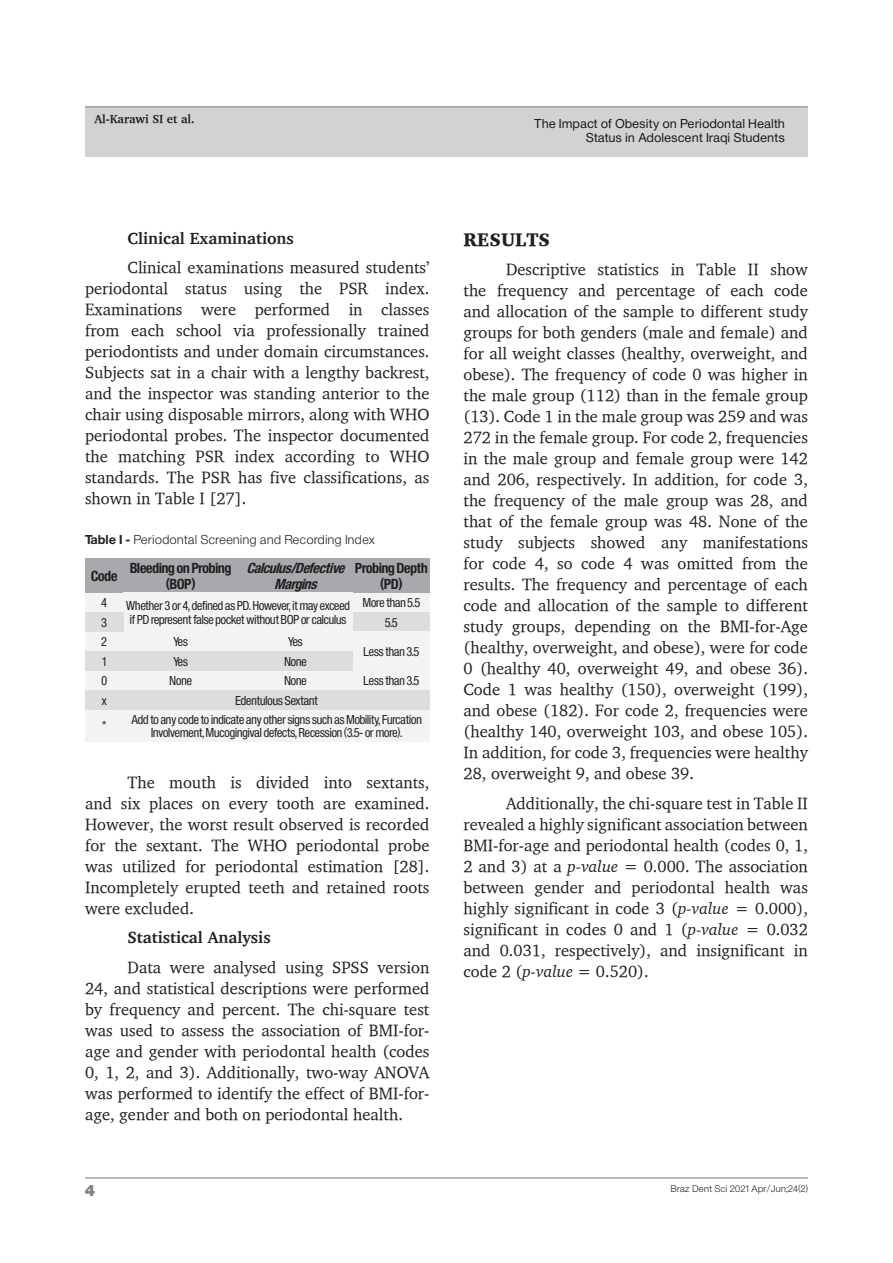
<style>
.page{position:relative;width:893px;height:1263px;background:#fff}
.page>*{position:absolute;margin:0;border:0;box-sizing:border-box;transform-origin:0 0}
.t1{font:900 18.75px "Charter";color:#231f20}
.t2{font:16.5px/21px "Charter";color:#231f20;text-align:justify}
.t3{font:700 16.5px "Charter";color:#231f20}
.t4{font:15px "Sh Europa Nr 2 Ultra";color:#808285}
.t5{font:700 13.5px/15.5px "Sh Europa Nr 2 Con";color:#231f20;text-align:center}
.t6{font:italic 700 13.5px/15.6px "Sh Europa Nr 2 Con";color:#231f20;text-align:center}
.t7{font:12px/13.8px "Sh Europa Nr 2 Con";color:#231f20}
.t8{font:12px/14.4px "Sh Europa Nr 2";letter-spacing:.05em;color:#231f20;text-align:right}
.t9{font:12px "Sh Europa Nr 2 Light";letter-spacing:.05em;color:#231f20}
.t10{font:700 12px "Charter";color:#231f20}
.t11{font:9px "Sh Europa Nr 2 Light";letter-spacing:.05em;color:#231f20}
.s1{font-family:"Sh Europa Nr 2";font-weight:700}
.s2{font-style:italic}
</style>
<div class="page">
<div style="left:85px;top:107px;width:723px;height:50px;background:#d1d2d4"></div>
<hr style="left:85px;top:106px;width:723px;height:1px;background:#808285">
<hr style="left:85px;top:1177px;width:723px;height:1px;background:#808285">
<div style="left:85px;top:558px;width:38px;height:35px;background:#a8a9ad"></div>
<div style="left:123px;top:558px;width:115px;height:35px;background:#a8a9ad"></div>
<div style="left:238px;top:558px;width:115px;height:35px;background:#a8a9ad"></div>
<div style="left:353px;top:558px;width:77px;height:35px;background:#a8a9ad"></div>
<div style="left:85px;top:593px;width:38px;height:19px;background:#f2f3f4"></div>
<div style="left:123px;top:593px;width:230px;height:39px;background:#f2f3f4"></div>
<div style="left:353px;top:593px;width:77px;height:19px;background:#f2f3f4"></div>
<div style="left:85px;top:612px;width:38px;height:20px;background:#dcdddf"></div>
<div style="left:353px;top:612px;width:77px;height:20px;background:#dcdddf"></div>
<div style="left:85px;top:632px;width:38px;height:19px;background:#f2f3f4"></div>
<div style="left:123px;top:632px;width:115px;height:19px;background:#f2f3f4"></div>
<div style="left:238px;top:632px;width:115px;height:19px;background:#f2f3f4"></div>
<div style="left:353px;top:632px;width:77px;height:39px;background:#f2f3f4"></div>
<div style="left:85px;top:651px;width:38px;height:20px;background:#dcdddf"></div>
<div style="left:123px;top:651px;width:115px;height:20px;background:#dcdddf"></div>
<div style="left:238px;top:651px;width:115px;height:20px;background:#dcdddf"></div>
<div style="left:85px;top:671px;width:38px;height:19px;background:#f2f3f4"></div>
<div style="left:123px;top:671px;width:115px;height:19px;background:#f2f3f4"></div>
<div style="left:238px;top:671px;width:115px;height:19px;background:#f2f3f4"></div>
<div style="left:353px;top:671px;width:77px;height:19px;background:#f2f3f4"></div>
<div style="left:85px;top:690px;width:38px;height:20px;background:#dcdddf"></div>
<div style="left:123px;top:690px;width:307px;height:20px;background:#dcdddf"></div>
<div style="left:85px;top:710px;width:38px;height:31px;background:#f2f3f4"></div>
<div style="left:123px;top:710px;width:307px;height:31px;background:#f2f3f4"></div>
<p class="t10" style="left:94px;top:111px;width:102px">Al-Karawi SI et al.</p>
<p class="t8" style="left:534px;top:116px;width:252px">The Impact of Obesity on Periodontal Health<br>Status in Adolescent Iraqi Students</p>
<p class="t3" style="left:128px;top:224px;width:168px">Clinical Examinations</p>
<p class="t2" style="left:85px;top:257px;width:346px;text-indent:43px">Clinical examinations measured students’ periodontal status using the PSR index.<br>Examinations were performed in classes from each school via professionally trained periodontists and under domain circumstances.<br>Subjects sat in a chair with a lengthy backrest, and the inspector was standing anterior to the chair using disposable mirrors, along with WHO periodontal probes. The inspector documented the matching PSR index according to WHO standards. The PSR has five classifications, as shown in Table I [27].</p>
<p class="t9" style="left:85px;top:532px;width:291px"><span class="s1">Table I -</span> Periodontal Screening and Recording Index</p>
<p class="t5" style="left:91px;top:568px;width:28px">Code</p>
<p class="t5" style="left:130px;top:560px;width:103px">Bleeding on Probing (BOP)</p>
<p class="t6" style="left:247px;top:560px;width:103px">Calculus/Defective<br>Margins</p>
<p class="t5" style="left:355px;top:560px;width:74px">Probing Depth (PD)</p>
<p class="t7" style="left:101px;top:596px;width:7px">4</p>
<p class="t7" style="left:126px;top:599px;width:225px">Whether 3 or 4, defined as PD. However, it may exceed if PD represent false pocket without BOP or calculus</p>
<p class="t7" style="left:363px;top:596px;width:59px">More than 5.5</p>
<p class="t7" style="left:101px;top:615px;width:7px">3</p>
<p class="t7" style="left:385px;top:615px;width:14px">5.5</p>
<p class="t7" style="left:102px;top:635px;width:7px">2</p>
<p class="t7" style="left:173px;top:635px;width:16px">Yes</p>
<p class="t7" style="left:288px;top:635px;width:16px">Yes</p>
<p class="t7" style="left:364px;top:645px;width:57px">Less than 3.5</p>
<p class="t7" style="left:102px;top:655px;width:5px">1</p>
<p class="t7" style="left:173px;top:655px;width:16px">Yes</p>
<p class="t7" style="left:284px;top:655px;width:24px">None</p>
<p class="t7" style="left:101px;top:674px;width:7px">0</p>
<p class="t7" style="left:170px;top:674px;width:24px">None</p>
<p class="t7" style="left:284px;top:674px;width:24px">None</p>
<p class="t7" style="left:364px;top:674px;width:57px">Less than 3.5</p>
<p class="t7" style="left:102px;top:694px;width:6px">x</p>
<p class="t7" style="left:235px;top:694px;width:84px">Edentulous Sextant</p>
<p class="t7" style="left:102px;top:719px;width:6px">*</p>
<p class="t7" style="left:131px;top:712px;width:292px;text-align:center">Add to any code to indicate any other signs such as Mobility, Furcation<br>Involvement, Mucogingival defects, Recession (3.5- or more).</p>
<p class="t2" style="left:85px;top:771px;width:346px;text-indent:43px">The mouth is divided into sextants, and six places on every tooth are examined.<br>However, the worst result observed is recorded for the sextant. The WHO periodontal probe was utilized for periodontal estimation [28].<br>Incompletely erupted teeth and retained roots were excluded.</p>
<p class="t3" style="left:128px;top:923px;width:145px">Statistical Analysis</p>
<p class="t2" style="left:85px;top:956px;width:346px;text-indent:43px">Data were analysed using SPSS version 24, and statistical descriptions were performed by frequency and percent. The chi-square test was used to assess the association of BMI-for&shy;age and gender with periodontal health (codes 0, 1, 2, and 3). Additionally, two-way ANOVA was performed to identify the effect of BMI-for&shy;age, gender and both on periodontal health.</p>
<p class="t1" style="left:463px;top:227px;width:88px">RESULTS</p>
<p class="t2" style="left:463px;top:259px;width:346px;text-indent:43px">Descriptive statistics in Table II show the frequency and percentage of each code and allocation of the sample to different study groups for both genders (male and female) and for all weight classes (healthy, overweight, and obese). The frequency of code 0 was higher in the male group (112) than in the female group (13). Code 1 in the male group was 259 and was 272 in the female group. For code 2, frequencies in the male group and female group were 142 and 206, respectively. In addition, for code 3, the frequency of the male group was 28, and that of the female group was 48. None of the study subjects showed any manifestations for code 4, so code 4 was omitted from the results. The frequency and percentage of each code and allocation of the sample to different study groups, depending on the BMI-for-Age (healthy, overweight, and obese), were for code 0 (healthy 40, overweight 49, and obese 36).<br>Code 1 was healthy (150), overweight (199), and obese (182). For code 2, frequencies were (healthy 140, overweight 103, and obese 105).<br>In addition, for code 3, frequencies were healthy 28, overweight 9, and obese 39.</p>
<p class="t2" style="left:463px;top:792px;width:346px;text-indent:43px">Additionally, the chi-square test in Table II revealed a highly significant association between BMI-for-age and periodontal health (codes 0, 1, 2 and 3) at a <span class="s2">p-value</span> = 0.000. The association between gender and periodontal health was highly significant in code 3 (<span class="s2">p-value</span> = 0.000), significant in codes 0 and 1 (<span class="s2">p-value</span> = 0.032 and 0.031, respectively), and insignificant in code 2 (<span class="s2">p-value</span> = 0.520).</p>
<p class="t4" style="left:85px;top:1182px;width:11px">4</p>
<p class="t11" style="left:671px;top:1183px;width:139px">Braz Dent Sci 2021 Apr/Jun;24(2)</p>
</div>
